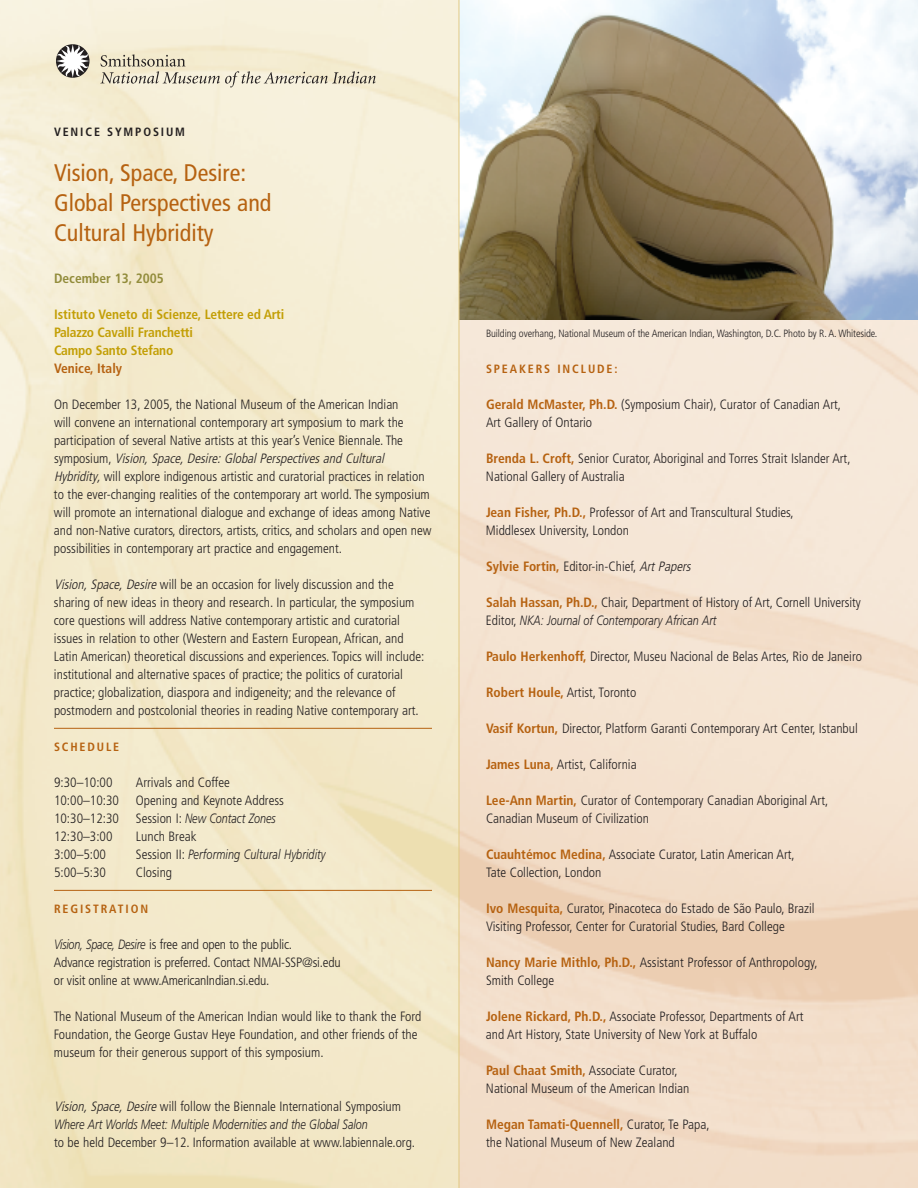
<style>
.page{position:relative;width:918px;height:1188px;background:#fff}
.page>*{position:absolute;margin:0;border:0;box-sizing:border-box;transform-origin:0 0}
.t1{font:condensed 24px/30px "Frutiger";color:#b66211}
.t2{font:300 condensed 13.5px/18px "Frutiger";color:#231f20}
.t3{font:italic 300 13.5px/18px "Frutiger";color:#231f20;scale:.8 1}
.t4{font:700 condensed 13.5px/18px "Frutiger";letter-spacing:-.015em;color:#c39f06}
.t5{font:700 condensed 13.5px "Frutiger";color:#928c3b}
.t6{font:700 condensed 13.5px "Frutiger";color:#b66211}
.t7{font:700 condensed 12px "Frutiger";letter-spacing:.155em;color:#b66211}
.t8{font:700 condensed 12px "Frutiger";letter-spacing:.155em;color:#231f20}
.t9{font:300 condensed 10.5px "Frutiger";letter-spacing:-.01em;color:#231f20}
.s1{font-style:italic}
.s2{font-style:normal;font-stretch:condensed}
.s3{font-style:italic;font-stretch:normal}
.s4{font-stretch:condensed}
.s5{font-weight:700;color:#b66211}
</style>
<div class="page">
<img style="left:460px;top:0;width:458px;height:320px">
<hr style="left:54px;top:728px;width:378px;height:1px;background:#b66211">
<hr style="left:459px;top:0;width:1px;height:1188px;background:#e1c982">
<hr style="left:54px;top:890px;width:378px;height:1px;background:#b66211">
<svg style="left:54px;top:42px;width:38px;height:38px"></svg>
<svg style="left:100px;top:54px;width:276px;height:33px;background:#ded6c0"></svg>
<p class="t8" style="left:54px;top:127px;width:133px">VENICE SYMPOSIUM</p>
<h1 class="t1" style="left:54px;top:160px;width:219px">Vision, Space, Desire:<br>Global Perspectives and<br>Cultural Hybridity</h1>
<p class="t5" style="left:54px;top:273px;width:111px">December 13, 2005</p>
<p class="t4" style="left:54px;top:307px;width:232px">Istituto Veneto di Scienze, Lettere ed Arti<br>Palazzo Cavalli Franchetti<br>Campo Santo Stefano</p>
<p class="t6" style="left:54px;top:363px;width:70px">Venice, Italy</p>
<p class="t2" style="left:54px;top:397px;width:379px">On December 13, 2005, the National Museum of the American Indian<br>will convene an international contemporary art symposium to mark the participation of several Native artists at this year’s Venice Biennale. The<br>s y m p o s i u m , <span class="s1">Vision,Space,Desire:GlobalPerspectivesand Cultural Hybridity,</span>will explore indigenous artistic and curatorial practices in relation to the ever-changing realities of the contemporary art world. The symposium will promote an international dialogue and exchange of ideas among Native and non-Native curators, directors, artists, critics, and scholars and open new possibilities in contemporary art practice and engagement.</p>
<p class="t2" style="left:54px;top:577px;width:372px"><span class="s1">Vision,Space,Desire</span>will be an occasion for lively discussion and the sharing of new ideas in theory and research. In particular, the symposium core questions will address Native contemporary artistic and curatorial issues in relation to other (Western and Eastern European, African, and Latin American) theoretical discussions and experiences. Topics will include: institutional and alternative spaces of practice; the politics of curatorial practice; globalization, diaspora and indigeneity; and the relevance of postmodern and postcolonial theories in reading Native contemporary art.</p>
<p class="t7" style="left:54px;top:742px;width:67px">SCHEDULE</p>
<p class="t2" style="left:54px;top:775px;width:60px">9:30–10:00</p>
<p class="t2" style="left:136px;top:775px;width:95px">Arrivals and Coffee</p>
<p class="t2" style="left:54px;top:793px;width:67px">10:00–10:30</p>
<p class="t2" style="left:136px;top:793px;width:149px">Opening and Keynote Address</p>
<p class="t2" style="left:54px;top:811px;width:67px">10:30–12:30</p>
<p class="t3" style="left:136px;top:811px;width:176px"><span class="s2">Session I:</span> New Contact Zones</p>
<p class="t2" style="left:54px;top:829px;width:60px">12:30–3:00</p>
<p class="t2" style="left:136px;top:829px;width:62px">Lunch Break</p>
<p class="t2" style="left:54px;top:847px;width:54px">3:00–5:00</p>
<p class="t3" style="left:136px;top:847px;width:239px"><span class="s2">Session II:</span> Performing Cultural Hybridity</p>
<p class="t2" style="left:54px;top:865px;width:54px">5:00–5:30</p>
<p class="t2" style="left:136px;top:865px;width:38px">Closing</p>
<p class="t7" style="left:54px;top:904px;width:96px">REGISTRATION</p>
<p class="t2" style="left:54px;top:937px;width:288px"><span class="s3">Vision, Space, Desire</span> is free and open to the public.<br>Advance registration is preferred. Contact NMAI-SSP@si.edu or visit online at www.AmericanIndian.si.edu.</p>
<p class="t2" style="left:54px;top:1009px;width:369px">The National Museum of the American Indian would like to thank the Ford<br>Foundation, the George Gustav Heye Foundation, and other friends of the museum for their generous support of this symposium.</p>
<p class="t3" style="left:54px;top:1099px;width:435px"><span class="s4">Vision,Space,Desire</span><span class="s2">will follow the Biennale International Symposium<br></span>Where Art Worlds Meet: Multiple Modernities and the Global Salon</p>
<p class="t2" style="left:54px;top:1135px;width:363px">to be held December 9–12. Information available at www.labiennale.org.</p>
<p class="t9" style="left:486px;top:329px;width:393px">Building overhang, National Museum of the American Indian, Washington, D.C. Photo by R. A. Whiteside.</p>
<p class="t7" style="left:486px;top:364px;width:133px">SPEAKERS INCLUDE:</p>
<p class="t2" style="left:486px;top:397px;width:357px"><span class="s5">Gerald McMaster, Ph.D.</span> (Symposium Chair), Curator of Canadian Art,<br>Art Gallery of Ontario</p>
<p class="t2" style="left:486px;top:451px;width:366px"><span class="s5">Brenda L. Croft,</span> Senior Curator, Aboriginal and Torres Strait Islander Art,<br>National Gallery of Australia</p>
<p class="t2" style="left:486px;top:505px;width:309px"><span class="s5">Jean Fisher, Ph.D.,</span> Professor of Art and Transcultural Studies,<br>Middlesex University, London</p>
<p class="t2" style="left:486px;top:559px;width:209px"><span class="s5">Sylvie Fortin,</span> Editor-in-Chief, <span class="s1">ArtPapers</span></p>
<p class="t2" style="left:486px;top:595px;width:376px"><span class="s5">Salah Hassan, Ph.D.,</span> Chair, Department of History of Art, Cornell University<br>Editor, <span class="s3">NKA: Journal of Contemporary African Art</span></p>
<p class="t2" style="left:486px;top:649px;width:378px"><span class="s5">Paulo Herkenhoff,</span> Director, Museu Nacional de Belas Artes, Rio de Janeiro</p>
<p class="t2" style="left:486px;top:685px;width:152px"><span class="s5">Robert Houle,</span> Artist, Toronto</p>
<p class="t2" style="left:486px;top:721px;width:373px"><span class="s5">Vasif Kortun,</span> Director, Platform Garanti Contemporary Art Center, Istanbul</p>
<p class="t2" style="left:486px;top:757px;width:152px"><span class="s5">James Luna,</span> Artist, California</p>
<p class="t2" style="left:486px;top:793px;width:344px"><span class="s5">Lee-Ann Martin,</span> Curator of Contemporary Canadian Aboriginal Art,<br>Canadian Museum of Civilization</p>
<p class="t2" style="left:486px;top:847px;width:310px"><span class="s5">Cuauhtémoc Medina,</span> Associate Curator, Latin American Art,<br>Tate Collection, London</p>
<p class="t2" style="left:486px;top:901px;width:330px"><span class="s5">Ivo Mesquita,</span> Curator, Pinacoteca do Estado de São Paulo, Brazil<br>Visiting Professor, Center for Curatorial Studies, Bard College</p>
<p class="t2" style="left:486px;top:955px;width:333px"><span class="s5">Nancy Marie Mithlo, Ph.D.,</span> Assistant Professor of Anthropology,<br>Smith College</p>
<p class="t2" style="left:486px;top:1009px;width:319px"><span class="s5">Jolene Rickard, Ph.D.,</span> Associate Professor, Departments of Art and Art History, State University of New York at Buffalo</p>
<p class="t2" style="left:486px;top:1063px;width:205px"><span class="s5">Paul Chaat Smith,</span> Associate Curator,<br>National Museum of the American Indian</p>
<p class="t2" style="left:486px;top:1117px;width:225px"><span class="s5">Megan Tamati-Quennell,</span> Curator, Te Papa, the National Museum of New Zealand</p>
</div>
